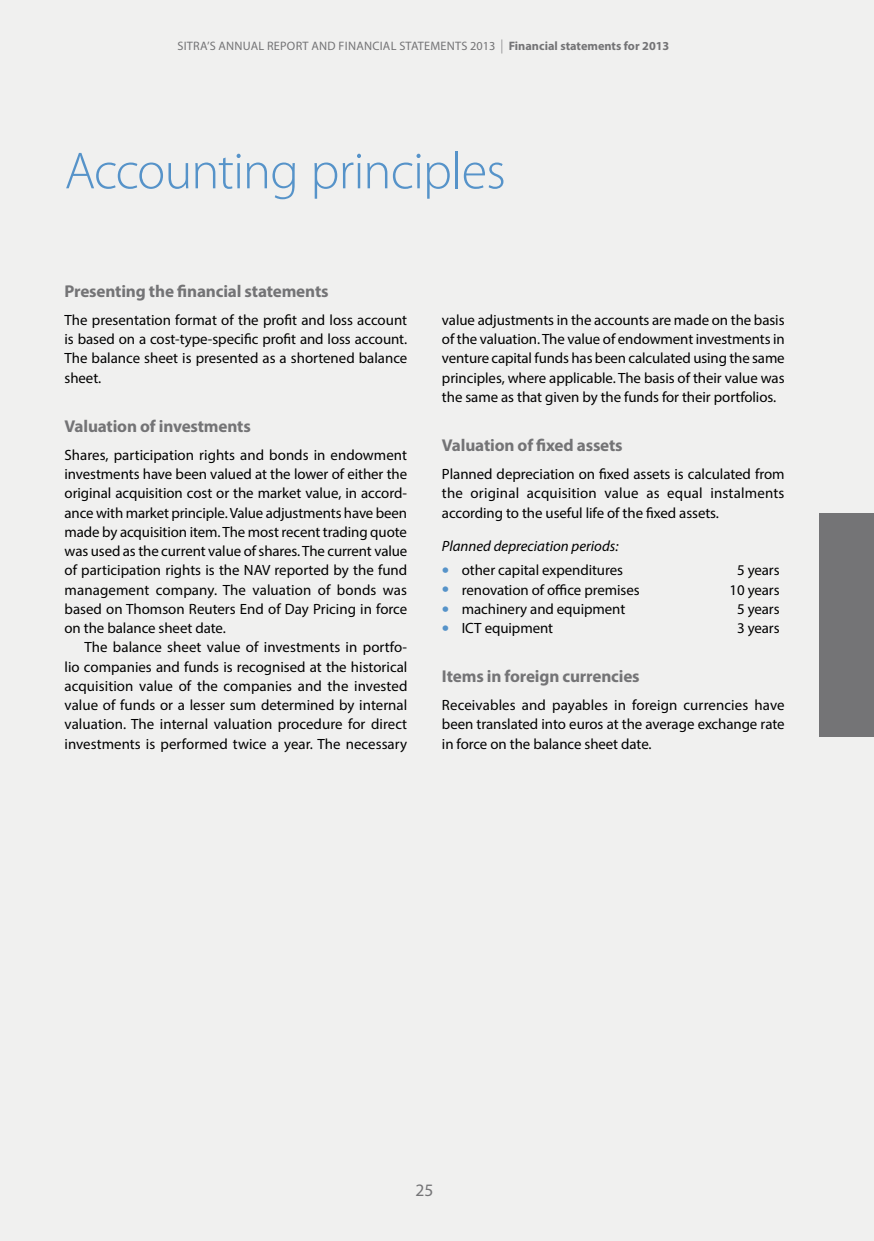
<style>
.page{position:relative;width:874px;height:1241px;background:#fff}
.page>*{position:absolute;margin:0;border:0;box-sizing:border-box;transform-origin:0 0}
.t1{font:300 52.5px "Myriad Pro";letter-spacing:-.02em;color:#5693c9}
.t2{font:17.5px "Myriad Pro";color:#747476}
.t3{font:700 17.15px "Myriad Pro";letter-spacing:-.01em;color:#747476}
.t4{font:14.88px/19.2px "Myriad Pro";letter-spacing:-.005em;color:#000;text-align:justify}
.t5{font:italic 14.88px "Myriad Pro";color:#000}
.t6{font:12.25px "Myriad Pro";letter-spacing:.02em;color:#747476}
.s1{font-weight:300;font-size:14px}
.s2{font-weight:700}
.s3{font-size:26.25px;color:#5693c9}
</style>
<div class="page">
<div style="left:0;top:0;width:873px;height:1240px;background:#f0f0ef"></div>
<div style="left:819px;top:513px;width:54px;height:223px;background:#747476"></div>
<p class="t6" style="left:177px;top:38px;width:493px">SITRA’S ANNUAL REPORT AND FINANCIAL STATEMENTS 2013 <span class="s1">|</span> <span class="s2">Financial statements for 2013</span></p>
<h1 class="t1" style="left:64px;top:139px;width:442px">Accounting principles</h1>
<p class="t3" style="left:64px;top:280px;width:265px">Presenting the financial statements</p>
<p class="t4" style="left:64px;top:310px;width:344px">The presentation format of the profit and loss account is based on a cost-type-specific profit and loss account.<br>The balance sheet is presented as a shortened balance sheet.</p>
<p class="t3" style="left:64px;top:414px;width:188px">Valuation of investments</p>
<p class="t4" style="left:64px;top:445px;width:344px">Shares, participation rights and bonds in endowment investments have been valued at the lower of either the original acquisition cost or the market value, in accord&shy;ance with market principle. Value adjustments have been made by acquisition item. The most recent trading quote was used as the current value of shares. The current value of participation rights is the NAV reported by the fund management company. The valuation of bonds was based on Thomson Reuters End of Day Pricing in force on the balance sheet date.</p>
<p class="t4" style="left:64px;top:637px;width:344px;text-indent:20px">The balance sheet value of investments in portfo&shy;lio companies and funds is recognised at the historical acquisition value of the companies and the invested value of funds or a lesser sum determined by internal valuation. The internal valuation procedure for direct investments is performed twice a year. The necessary</p>
<p class="t4" style="left:441px;top:310px;width:344px">value adjustments in the accounts are made on the basis of the valuation. The value of endowment investments in venture capital funds has been calculated using the same principles, where applicable. The basis of their value was the same as that given by the funds for their portfolios.</p>
<p class="t3" style="left:441px;top:434px;width:182px">Valuation of fixed assets</p>
<p class="t4" style="left:441px;top:464px;width:344px">Planned depreciation on fixed assets is calculated from the original acquisition value as equal instalments according to the useful life of the fixed assets.</p>
<p class="t5" style="left:441px;top:536px;width:178px">Planned depreciation periods:</p>
<p class="t4" style="left:441px;top:560px;width:182px"><span class="s3">•</span> other capital expenditures</p>
<p class="t4" style="left:736px;top:560px;width:44px">5 years</p>
<p class="t4" style="left:441px;top:579px;width:199px"><span class="s3">•</span> renovation of office premises</p>
<p class="t4" style="left:729px;top:579px;width:52px">10 years</p>
<p class="t4" style="left:441px;top:599px;width:185px"><span class="s3">•</span> machinery and equipment</p>
<p class="t4" style="left:736px;top:599px;width:44px">5 years</p>
<p class="t4" style="left:441px;top:618px;width:113px"><span class="s3">•</span> ICT equipment</p>
<p class="t4" style="left:736px;top:618px;width:44px">3 years</p>
<p class="t3" style="left:441px;top:665px;width:199px">Items in foreign currencies</p>
<p class="t4" style="left:441px;top:695px;width:344px">Receivables and payables in foreign currencies have been translated into euros at the average exchange rate in force on the balance sheet date.</p>
<p class="t2" style="left:415px;top:1179px;width:19px">25</p>
</div>
